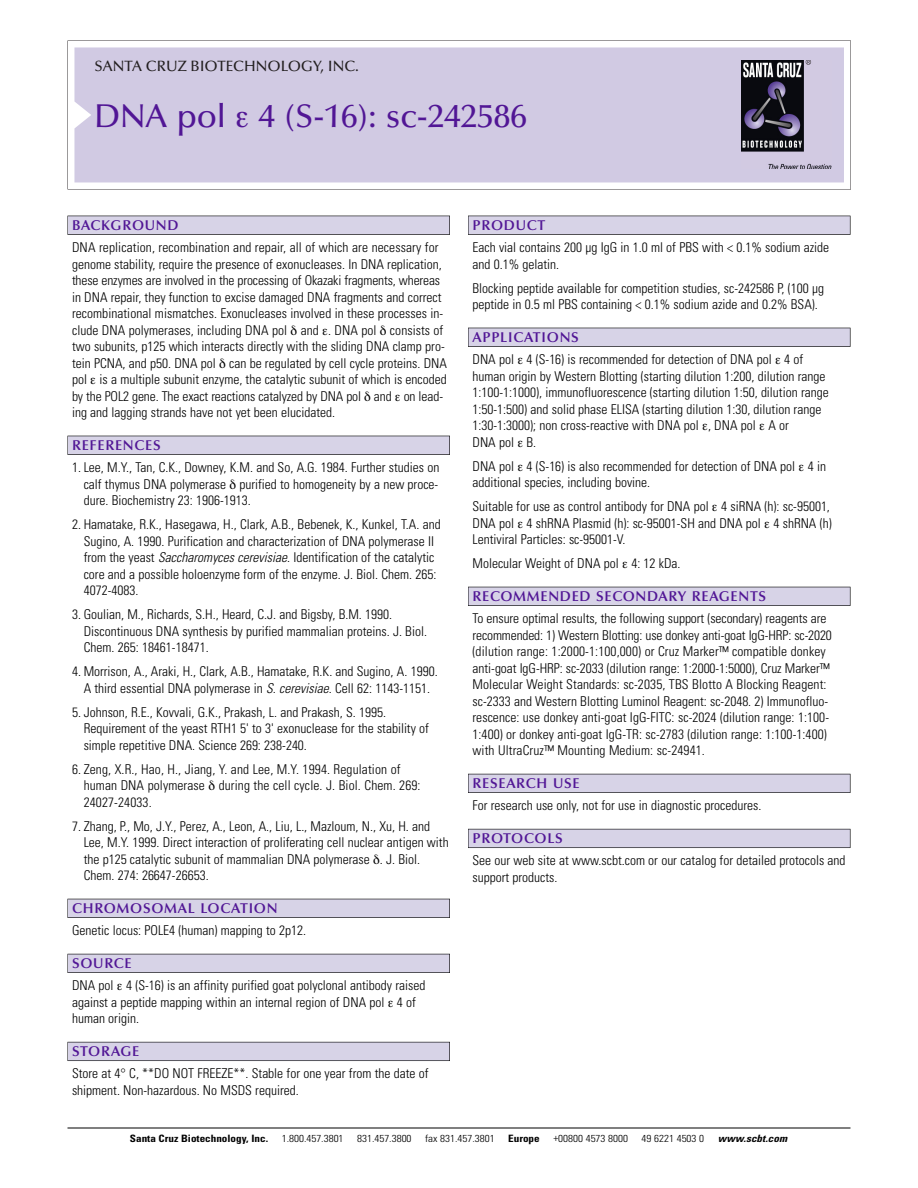
<style>
.page{position:relative;width:918px;height:1188px;background:#fff}
.page>*{position:absolute;margin:0;border:0;box-sizing:border-box;transform-origin:0 0}
.t1{font:500 33px "Optima";color:#511695}
.t2{font:500 15px "Optima";color:#231f20}
.t3{font:600 14.25px "Optima";letter-spacing:.05em;color:#511695}
.t4{font:300 condensed 13.5px/16.5px "Univers";color:#000}
.t5{font:300 condensed 10.2px "Univers";color:#000;scale:1.1 1}
.t6{font:700 condensed 10.2px "Univers";color:#000;scale:1.1 1}
.t7{font:italic 700 condensed 10.2px "Univers";letter-spacing:.005em;color:#000;scale:1.1 1}
.s1{font-style:italic}
</style>
<div class="page">
<svg style="left:68px;top:40px;width:783px;height:149px"></svg>
<div style="left:74px;top:47px;width:770px;height:135px;background:#d1cae3"></div>
<img style="left:741px;top:60px;width:90px;height:108px">
<div style="left:68px;top:216px;width:382px;height:19px;background:#525155"></div>
<div style="left:68px;top:216px;width:381px;height:18px;background:#d7d3e7"></div>
<div style="left:68px;top:436px;width:382px;height:19px;background:#515055"></div>
<div style="left:68px;top:436px;width:381px;height:18px;background:#d7d3e7"></div>
<div style="left:68px;top:899px;width:382px;height:19px;background:#525158"></div>
<div style="left:68px;top:899px;width:381px;height:18px;background:#d7d3e7"></div>
<div style="left:68px;top:954px;width:382px;height:19px;background:#54535a"></div>
<div style="left:68px;top:954px;width:381px;height:18px;background:#d7d3e7"></div>
<div style="left:68px;top:1042px;width:382px;height:19px;background:#5b5a62"></div>
<div style="left:68px;top:1042px;width:381px;height:18px;background:#d7d3e7"></div>
<div style="left:468px;top:216px;width:382px;height:19px;background:#525155"></div>
<div style="left:468px;top:216px;width:382px;height:18px;background:#d7d3e7"></div>
<div style="left:468px;top:328px;width:382px;height:19px;background:#515055"></div>
<div style="left:468px;top:328px;width:382px;height:18px;background:#d7d3e7"></div>
<div style="left:468px;top:587px;width:382px;height:19px;background:#525158"></div>
<div style="left:468px;top:587px;width:382px;height:18px;background:#d7d3e7"></div>
<div style="left:468px;top:774px;width:382px;height:19px;background:#54535a"></div>
<div style="left:468px;top:774px;width:382px;height:18px;background:#d7d3e7"></div>
<div style="left:468px;top:829px;width:382px;height:19px;background:#5b5a62"></div>
<div style="left:468px;top:829px;width:382px;height:18px;background:#d7d3e7"></div>
<hr style="left:68px;top:1128px;width:782px;height:1px;background:#000">
<svg style="left:237px;top:112px;width:11px;height:16px"></svg>
<p class="t2" style="left:94px;top:61px;width:266px">SANTA CRUZ BIOTECHNOLOGY, INC.</p>
<h1 class="t1" style="left:94px;top:103px;width:434px">DNA pol 4 (S-16): sc-242586</h1>
<p class="t3" style="left:72px;top:219px;width:108px">BACKGROUND</p>
<p class="t4" style="left:72px;top:240px;width:377px">DNA replication, recombination and repair, all of which are necessary for genome stability, require the presence of exonucleases. In DNA replication, these enzymes are involved in the processing of Okazaki fragments, whereas in DNA repair, they function to excise damaged DNA fragments and correct recombinational mismatches. Exonucleases involved in these processes in&shy;clude DNA polymerases, including DNA pol and . DNA pol consists of two subunits, p125 which interacts directly with the sliding DNA clamp pro&shy;tein PCNA, and p50. DNA pol can be regulated by cell cycle proteins. DNA pol is a multiple subunit enzyme, the catalytic subunit of which is encoded by the POL2 gene. The exact reactions catalyzed by DNA pol and on lead&shy;ing and lagging strands have not yet been elucidated.</p>
<p class="t3" style="left:72px;top:440px;width:90px">REFERENCES</p>
<p class="t4" style="left:84px;top:460px;width:357px;text-align:justify;text-indent:-12px">1. Lee, M.Y., Tan, C.K., Downey, K.M. and So, A.G. 1984. Further studies on calf thymus DNA polymerase purified to homogeneity by a new proce&shy;dure. Biochemistry 23: 1906-1913.</p>
<p class="t4" style="left:84px;top:517px;width:359px;text-indent:-12px">2. Hamatake, R.K., Hasegawa, H., Clark, A.B., Bebenek, K., Kunkel, T.A. and Sugino, A. 1990. Purification and characterization of DNA polymerase II from the yeast <span class="s1">Saccharomyces cerevisiae</span>. Identification of the catalytic core and a possible holoenzyme form of the enzyme. J. Biol. Chem. 265:<br>4072-4083.</p>
<p class="t4" style="left:84px;top:607px;width:345px;text-indent:-12px">3. Goulian, M., Richards, S.H., Heard, C.J. and Bigsby, B.M. 1990.<br>Discontinuous DNA synthesis by purified mammalian proteins. J. Biol.<br>Chem. 265: 18461-18471.</p>
<p class="t4" style="left:72px;top:664px;width:367px;text-align:center">4. Morrison, A., Araki, H., Clark, A.B., Hamatake, R.K. and Sugino, A. 1990.<br>A third essential DNA polymerase in <span class="s1">S. cerevisiae</span>. Cell 62: 1143-1151.</p>
<p class="t4" style="left:84px;top:705px;width:347px;text-indent:-12px">5. Johnson, R.E., Kovvali, G.K., Prakash, L. and Prakash, S. 1995.<br>Requirement of the yeast RTH1 5' to 3' exonuclease for the stability of simple repetitive DNA. Science 269: 238-240.</p>
<p class="t4" style="left:84px;top:762px;width:338px;text-indent:-12px">6. Zeng, X.R., Hao, H., Jiang, Y. and Lee, M.Y. 1994. Regulation of human DNA polymerase during the cell cycle. J. Biol. Chem. 269:<br>24027-24033.</p>
<p class="t4" style="left:84px;top:819px;width:367px;text-indent:-12px">7. Zhang, P., Mo, J.Y., Perez, A., Leon, A., Liu, L., Mazloum, N., Xu, H. and Lee, M.Y. 1999. Direct interaction of proliferating cell nuclear antigen with the p125 catalytic subunit of mammalian DNA polymerase . J. Biol.<br>Chem. 274: 26647-26653.</p>
<p class="t3" style="left:72px;top:903px;width:207px">CHROMOSOMAL LOCATION</p>
<p class="t4" style="left:72px;top:923px;width:236px">Genetic locus: POLE4 (human) mapping to 2p12.</p>
<p class="t3" style="left:72px;top:958px;width:61px">SOURCE</p>
<p class="t4" style="left:72px;top:978px;width:355px">DNA pol 4 (S-16) is an affinity purified goat polyclonal antibody raised against a peptide mapping within an internal region of DNA pol 4 of human origin.</p>
<p class="t3" style="left:72px;top:1046px;width:69px">STORAGE</p>
<p class="t4" style="left:72px;top:1066px;width:358px">Store at 4° C, **DO NOT FREEZE**. Stable for one year from the date of shipment. Non-hazardous. No MSDS required.</p>
<p class="t3" style="left:473px;top:219px;width:74px">PRODUCT</p>
<p class="t4" style="left:473px;top:240px;width:358px">Each vial contains 200 µg IgG in 1.0 ml of PBS with &lt; 0.1% sodium azide and 0.1% gelatin.</p>
<p class="t4" style="left:473px;top:281px;width:353px">Blocking peptide available for competition studies, sc-242586 P, (100 µg peptide in 0.5 ml PBS containing &lt; 0.1% sodium azide and 0.2% BSA).</p>
<p class="t3" style="left:473px;top:332px;width:108px">APPLICATIONS</p>
<p class="t4" style="left:473px;top:352px;width:358px">DNA pol 4 (S-16) is recommended for detection of DNA pol 4 of human origin by Western Blotting (starting dilution 1:200, dilution range 1:100-1:1000), immunofluorescence (starting dilution 1:50, dilution range 1:50-1:500) and solid phase ELISA (starting dilution 1:30, dilution range 1:30-1:3000); non cross-reactive with DNA pol , DNA pol A or<br>DNA pol B.</p>
<p class="t4" style="left:473px;top:459px;width:355px">DNA pol 4 (S-16) is also recommended for detection of DNA pol 4 in additional species, including bovine.</p>
<p class="t4" style="left:473px;top:499px;width:361px">Suitable for use as control antibody for DNA pol 4 siRNA (h): sc-95001,<br>DNA pol 4 shRNA Plasmid (h): sc-95001-SH and DNA pol 4 shRNA (h)<br>Lentiviral Particles: sc-95001-V.</p>
<p class="t4" style="left:473px;top:556px;width:210px">Molecular Weight of DNA pol 4: 12 kDa.</p>
<p class="t3" style="left:473px;top:591px;width:295px">RECOMMENDED SECONDARY REAGENTS</p>
<p class="t4" style="left:473px;top:611px;width:361px">To ensure optimal results, the following support (secondary) reagents are recommended: 1) Western Blotting: use donkey anti-goat IgG-HRP: sc-2020 (dilution range: 1:2000-1:100,000) or Cruz Marker™ compatible donkey anti-goat IgG-HRP: sc-2033 (dilution range: 1:2000-1:5000), Cruz Marker™ Molecular Weight Standards: sc-2035, TBS Blotto A Blocking Reagent: sc-2333 and Western Blotting Luminol Reagent: sc-2048. 2) Immunofluo&shy;rescence: use donkey anti-goat IgG-FITC: sc-2024 (dilution range: 1:100- 1:400) or donkey anti-goat IgG-TR: sc-2783 (dilution range: 1:100-1:400) with UltraCruz™ Mounting Medium: sc-24941.</p>
<p class="t3" style="left:473px;top:778px;width:109px">RESEARCH USE</p>
<p class="t4" style="left:473px;top:798px;width:290px">For research use only, not for use in diagnostic procedures.</p>
<p class="t3" style="left:473px;top:833px;width:92px">PROTOCOLS</p>
<p class="t4" style="left:473px;top:853px;width:375px">See our web site at www.scbt.com or our catalog for detailed protocols and support products.</p>
<p class="t6" style="left:130px;top:1135px;width:127px">Santa Cruz Biotechnology, Inc.</p>
<p class="t5" style="left:282px;top:1135px;width:58px">1.800.457.3801</p>
<p class="t5" style="left:357px;top:1135px;width:51px">831.457.3800</p>
<p class="t5" style="left:425px;top:1135px;width:65px">fax 831.457.3801</p>
<p class="t6" style="left:508px;top:1135px;width:30px">Europe</p>
<p class="t5" style="left:553px;top:1135px;width:69px">+00800 4573 8000</p>
<p class="t5" style="left:642px;top:1135px;width:58px">49 6221 4503 0</p>
<p class="t7" style="left:718px;top:1135px;width:64px">www.scbt.com</p>
</div>
